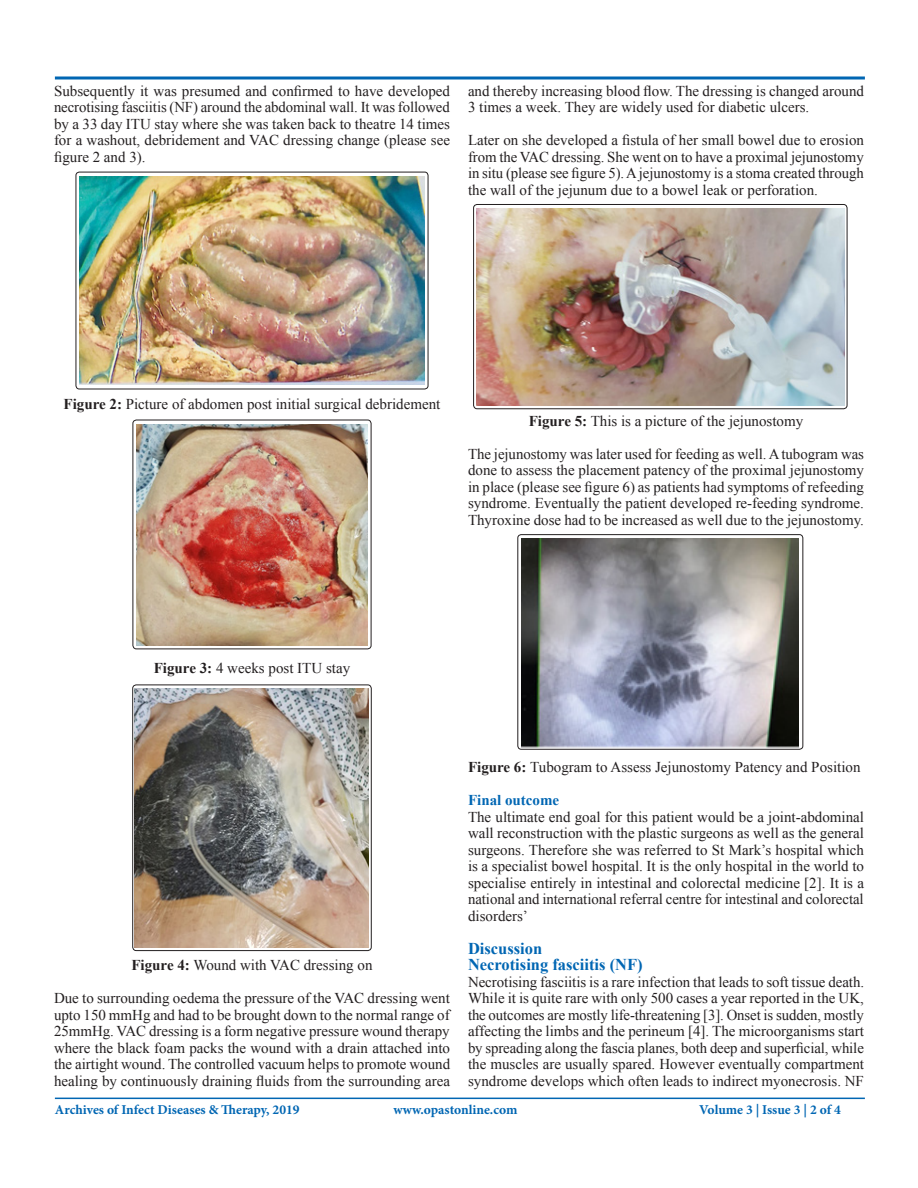
<style>
.page{position:relative;width:918px;height:1188px;background:#fff}
.page>*{position:absolute;margin:0;border:0;box-sizing:border-box;transform-origin:0 0}
.t1{font:700 16.5px "Times New Roman";color:#0166b3}
.t2{font:15px/16.5px "Times New Roman";color:#231f20;text-align:justify}
.t3{font:700 15px "Times New Roman";color:#0166b3}
.t4{font:700 13.5px "Minion Pro";color:#0166b3}
.s1{font-weight:700}
</style>
<div class="page">
<hr style="left:55px;top:1098px;width:810px;height:1px;background:#0166b3">
<svg style="left:54px;top:76px;width:811px;height:4px;background:#408cc5"></svg>
<img style="left:80px;top:176px;width:345px;height:209px">
<div style="left:76px;top:172px;width:352px;height:217px;border:1px solid #231f20;border-radius:3px"></div>
<img style="left:137px;top:424px;width:231px;height:221px">
<div style="left:133px;top:420px;width:238px;height:229px;border:1px solid #231f20;border-radius:4px"></div>
<img style="left:135px;top:689px;width:233px;height:258px">
<div style="left:133px;top:685px;width:238px;height:266px;border:1px solid #231f20;border-radius:4px"></div>
<img style="left:477px;top:208px;width:367px;height:198px">
<div style="left:473px;top:204px;width:374px;height:205px;border:1px solid #231f20;border-radius:4px"></div>
<img style="left:521px;top:538px;width:278px;height:209px">
<div style="left:518px;top:534px;width:285px;height:215px;border:1px solid #231f20;border-radius:3px"></div>
<p class="t2" style="left:54px;top:82px;width:398px">Subsequently it was presumed and confirmed to have developed necrotising fasciitis (NF) around the abdominal wall. It was followed by a 33 day ITU stay where she was taken back to theatre 14 times for a washout, debridement and VAC dressing change (please see figure 2 and 3).</p>
<p class="t2" style="left:468px;top:82px;width:398px">and thereby increasing blood flow. The dressing is changed around<br>3 times a week. They are widely used for diabetic ulcers.</p>
<p class="t2" style="left:468px;top:132px;width:398px">Later on she developed a fistula of her small bowel due to erosion from the VAC dressing. She went on to have a proximal jejunostomy in situ (please see figure 5). A jejunostomy is a stoma created through the wall of the jejunum due to a bowel leak or perforation.</p>
<p class="t2" style="left:64px;top:396px;width:378px"><span class="s1">Figure 2:</span> Picture of abdomen post initial surgical debridement</p>
<p class="t2" style="left:529px;top:412px;width:276px"><span class="s1">Figure 5:</span> This is a picture of the jejunostomy</p>
<p class="t2" style="left:468px;top:445px;width:398px">The jejunostomy was later used for feeding as well. A tubogram was done to assess the placement patency of the proximal jejunostomy in place (please see figure 6) as patients had symptoms of refeeding syndrome. Eventually the patient developed re-feeding syndrome.<br>Thyroxine dose had to be increased as well due to the jejunostomy.</p>
<p class="t2" style="left:154px;top:660px;width:198px"><span class="s1">Figure 3:</span> 4 weeks post ITU stay</p>
<p class="t2" style="left:131px;top:957px;width:243px"><span class="s1">Figure 4:</span> Wound with VAC dressing on</p>
<p class="t2" style="left:54px;top:990px;width:398px">Due to surrounding oedema the pressure of the VAC dressing went upto 150 mmHg and had to be brought down to the normal range of 25mmHg. VAC dressing is a form negative pressure wound therapy where the black foam packs the wound with a drain attached into the airtight wound. The controlled vacuum helps to promote wound healing by continuously draining fluids from the surrounding area</p>
<p class="t2" style="left:468px;top:759px;width:394px"><span class="s1">Figure 6:</span> Tubogram to Assess Jejunostomy Patency and Position</p>
<p class="t3" style="left:468px;top:790px;width:93px">Final outcome</p>
<p class="t2" style="left:468px;top:808px;width:398px">The ultimate end goal for this patient would be a joint-abdominal wall reconstruction with the plastic surgeons as well as the general surgeons. Therefore she was referred to St Mark’s hospital which is a specialist bowel hospital. It is the only hospital in the world to specialise entirely in intestinal and colorectal medicine [2]. It is a national and international referral centre for intestinal and colorectal disorders’</p>
<p class="t1" style="left:468px;top:937px;width:76px">Discussion</p>
<p class="t1" style="left:468px;top:953px;width:176px">Necrotising fasciitis (NF)</p>
<p class="t2" style="left:468px;top:973px;width:398px">Necrotising fasciitis is a rare infection that leads to soft tissue death.<br>While it is quite rare with only 500 cases a year reported in the UK, the outcomes are mostly life-threatening [3]. Onset is sudden, mostly affecting the limbs and the perineum [4]. The microorganisms start by spreading along the fascia planes, both deep and superficial, while the muscles are usually spared. However eventually compartment syndrome develops which often leads to indirect myonecrosis. NF</p>
<p class="t4" style="left:55px;top:1100px;width:246px">Archives of Infect Diseases &amp; Therapy, 2019</p>
<p class="t4" style="left:393px;top:1100px;width:126px">www.opastonline.com</p>
<p class="t4" style="left:699px;top:1100px;width:143px">Volume 3 | Issue 3 | 2 of 4</p>
</div>
